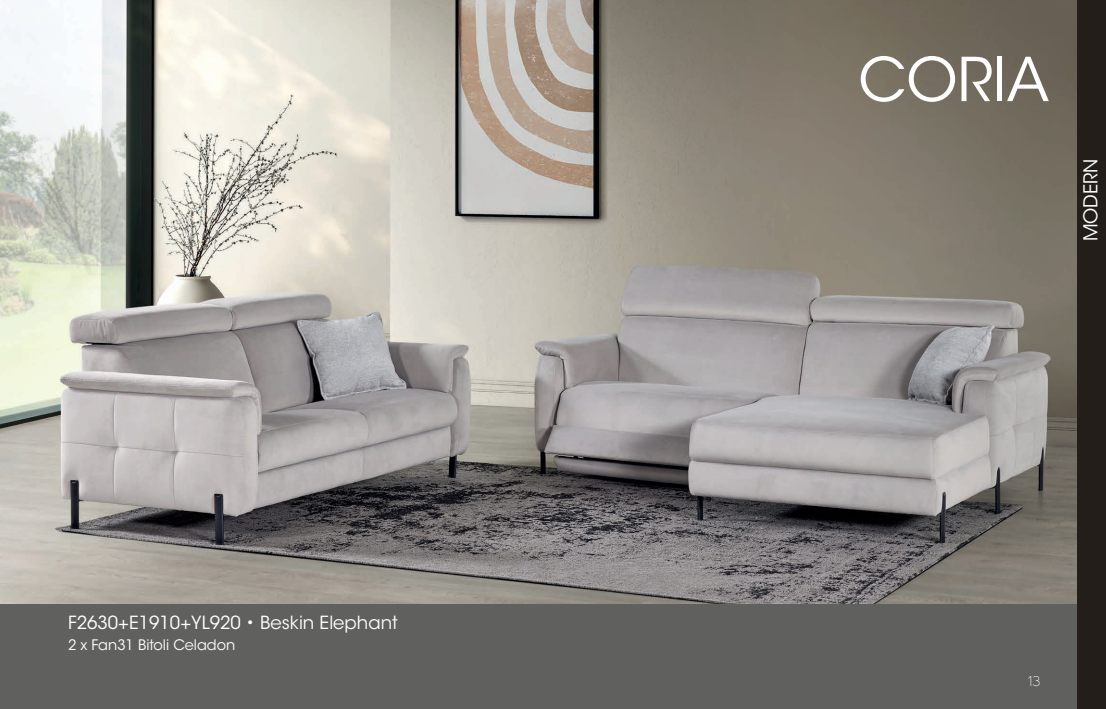
<style>
.page{position:relative;width:1106px;height:709px;background:#fff}
.page>*{position:absolute;margin:0;border:0;box-sizing:border-box;transform-origin:0 0}
.t1{font:60px "ITC Avant Garde Std";color:#fff}
.t2{font:19px "ITC Avant Garde Std";color:#fff}
.t3{font:18px "ITC Avant Garde Std";color:#fff}
.t4{font:14.4px "ITC Avant Garde Std";color:#fff}
.t5{font:14px "Uni Sans Light";color:#fff}
</style>
<div class="page">
<img style="left:0;top:0;width:1077px;height:604px">
<div style="left:0;top:604px;width:1083px;height:105px;background:#60615e"></div>
<div style="left:1077px;top:0;width:29px;height:709px;background:#241e1b"></div>
<p class="t3" style="left:68px;top:611px;width:331px">F2630+E1910+YL920 • Beskin Elephant</p>
<p class="t4" style="left:68px;top:636px;width:169px">2 x Fan31 Bitoli Celadon</p>
<h1 class="t1" style="left:858px;top:43px;width:192px">CORIA</h1>
<p class="t2" style="left:1079px;top:241px;width:84px;rotate:-90deg">MODERN</p>
<p class="t5" style="left:1028px;top:672px;width:14px">13</p>
</div>
